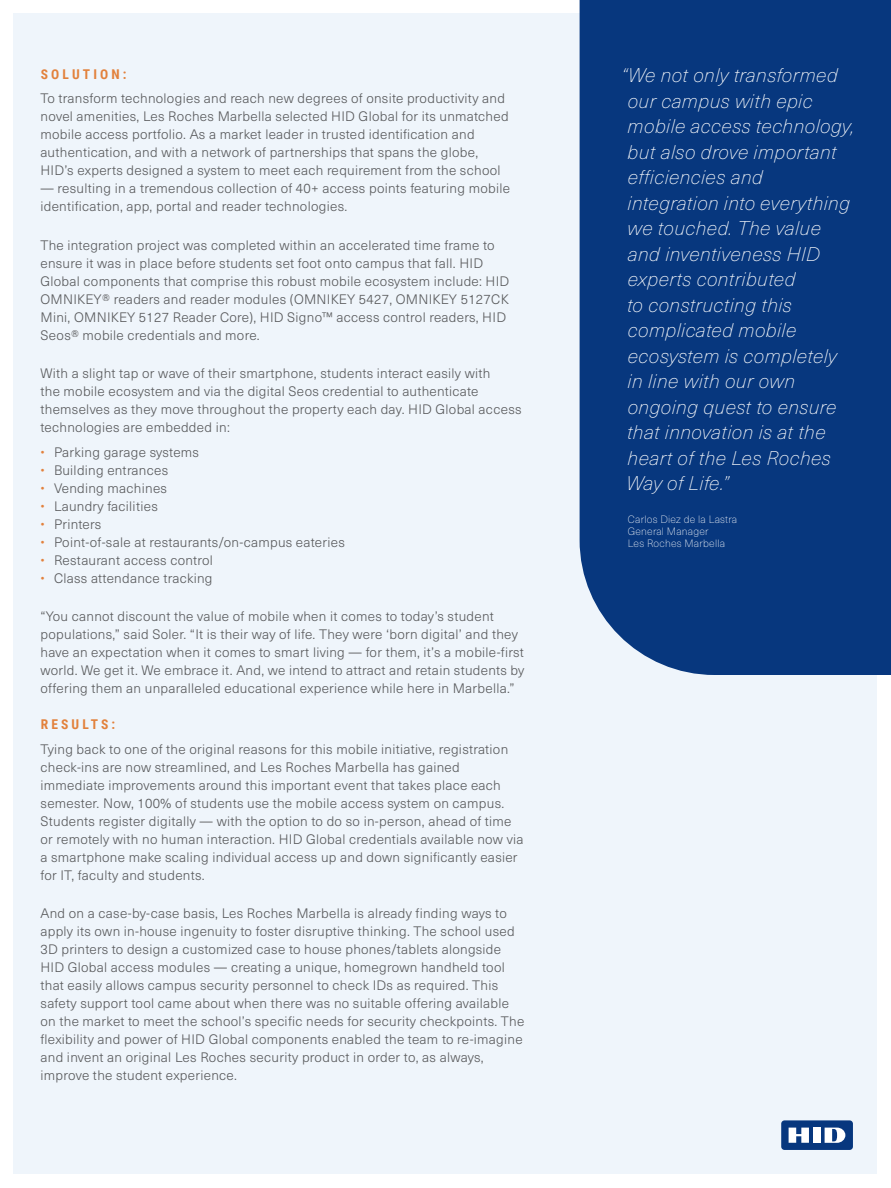
<style>
.page{position:relative;width:891px;height:1188px;background:#fff}
.page>*{position:absolute;margin:0;border:0;box-sizing:border-box;transform-origin:0 0}
.cs_medium_quote_-_bl{font:italic 100 19.5px/25.5px "Neue Haas Unica Pro";letter-spacing:.02em;color:#fff}
.cs_main_body{font:300 13.5px/18px "Neue Haas Unica Pro";letter-spacing:.02em;color:#58595b}
.cs_bullet_list_body{font:300 13.5px "Neue Haas Unica Pro";letter-spacing:.02em;color:#58595b}
.cs_small_section_sub{font:700 13.5px "Roboto Condensed";letter-spacing:.235em;color:#e2813c}
.cs_medium_quote_auth{font:100 10.5px/12px "Neue Haas Unica Pro";letter-spacing:.02em;color:#fff}
.s1{color:#e2813c}
</style>
<div class="page">
<div style="left:14px;top:14px;width:864px;height:1160px;background:#eff5fb"></div>
<div style="left:781px;top:1120px;width:72px;height:30px;background:#07377e;border-radius:3px"></div>
<div style="left:813px;top:1128px;width:8px;height:15px;background:#fff"></div>
<svg style="left:789px;top:1128px;width:20px;height:15px"></svg>
<svg style="left:825px;top:1128px;width:20px;height:15px"></svg>
<div style="left:580px;top:0;width:311px;height:675px;background:#07377e"></div>
<h3 class="cs_small_section_sub" style="left:41px;top:64px;width:87px">SOLUTION:</h3>
<p class="cs_main_body" style="left:40px;top:90px;width:470px">To transform technologies and reach new degrees of onsite productivity and novel amenities, Les Roches Marbella selected HID Global for its unmatched mobile access portfolio. As a market leader in trusted identification and authentication, and with a network of partnerships that spans the globe, HID’s experts designed a system to meet each requirement from the school</p>
<p class="cs_main_body" style="left:40px;top:180px;width:471px">— resulting in a tremendous collection of 40+ access points featuring mobile identification, app, portal and reader technologies.</p>
<p class="cs_main_body" style="left:40px;top:236px;width:470px">The integration project was completed within an accelerated time frame to ensure it was in place before students set foot onto campus that fall. HID Global components that comprise this robust mobile ecosystem include: HID OMNIKEY® readers and reader modules (OMNIKEY 5427, OMNIKEY 5127CK Mini, OMNIKEY 5127 Reader Core), HID Signo™ access control readers, HID Seos® mobile credentials and more.</p>
<p class="cs_main_body" style="left:40px;top:364px;width:483px">With a slight tap or wave of their smartphone, students interact easily with<br>the mobile ecosystem and via the digital Seos credential to authenticate themselves as they move throughout the property each day. HID Global access technologies are embedded in:</p>
<p class="cs_bullet_list_body" style="left:40px;top:444px;width:160px"><span class="s1">•</span> Parking garage systems</p>
<p class="cs_bullet_list_body" style="left:40px;top:462px;width:129px"><span class="s1">•</span> Building entrances</p>
<p class="cs_bullet_list_body" style="left:40px;top:480px;width:128px"><span class="s1">•</span> Vending machines</p>
<p class="cs_bullet_list_body" style="left:40px;top:498px;width:119px"><span class="s1">•</span> Laundry facilities</p>
<p class="cs_bullet_list_body" style="left:40px;top:516px;width:62px"><span class="s1">•</span> Printers</p>
<p class="cs_bullet_list_body" style="left:40px;top:534px;width:306px"><span class="s1">•</span> Point-of-sale at restaurants/on-campus eateries</p>
<p class="cs_bullet_list_body" style="left:40px;top:552px;width:174px"><span class="s1">•</span> Restaurant access control</p>
<p class="cs_bullet_list_body" style="left:40px;top:570px;width:174px"><span class="s1">•</span> Class attendance tracking</p>
<p class="cs_main_body" style="left:40px;top:607px;width:485px">“You cannot discount the value of mobile when it comes to today’s student populations,” said Soler. “It is their way of life. They were ‘born digital’ and they have an expectation when it comes to smart living — for them, it’s a mobile-first world. We get it. We embrace it. And, we intend to attract and retain students by offering them an unparalleled educational experience while here in Marbella.”</p>
<h3 class="cs_small_section_sub" style="left:41px;top:715px;width:76px">RESULTS:</h3>
<p class="cs_main_body" style="left:40px;top:741px;width:484px">Tying back to one of the original reasons for this mobile initiative, registration check-ins are now streamlined, and Les Roches Marbella has gained immediate improvements around this important event that takes place each semester. Now, 100% of students use the mobile access system on campus.<br>Students register digitally — with the option to do so in-person, ahead of time or remotely with no human interaction. HID Global credentials available now via a smartphone make scaling individual access up and down significantly easier for IT, faculty and students.</p>
<p class="cs_main_body" style="left:40px;top:905px;width:485px">And on a case-by-case basis, Les Roches Marbella is already finding ways to apply its own in-house ingenuity to foster disruptive thinking. The school used 3D printers to design a customized case to house phones/tablets alongside HID Global access modules — creating a unique, homegrown handheld tool that easily allows campus security personnel to check IDs as required. This safety support tool came about when there was no suitable offering available on the market to meet the school’s specific needs for security checkpoints. The flexibility and power of HID Global components enabled the team to re-imagine and invent an original Les Roches security product in order to, as always, improve the student experience.</p>
<p class="cs_medium_quote_-_bl" style="left:622px;top:63px;width:234px">“We not only transformed our campus with epic mobile access technology, but also drove important efficiencies and<br>integration into everything we touched. The value<br>and inventiveness HID experts contributed<br>to constructing this complicated mobile ecosystem is completely<br>in line with our own ongoing quest to ensure that innovation is at the heart of the Les Roches<br>Way of Life.”</p>
<p class="cs_medium_quote_auth" style="left:628px;top:513px;width:111px">Carlos Diez de la Lastra<br>General Manager<br>Les Roches Marbella</p>
</div>
